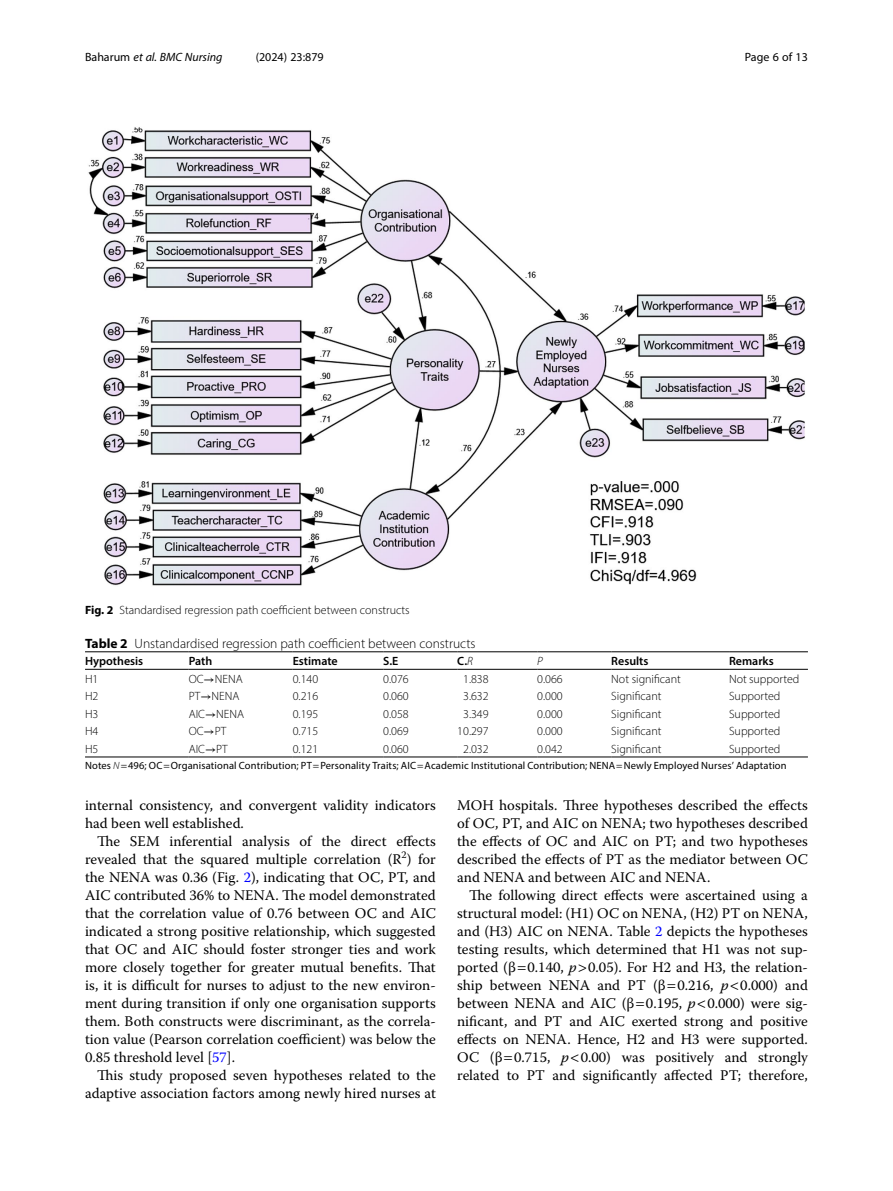
<style>
.page{position:relative;width:893px;height:1191px;background:#fff}
.page>*{position:absolute;margin:0;border:0;box-sizing:border-box;transform-origin:0 0}
.Body_Text_Indent{font:14.7px/18px "Warnock Pro";color:#000;text-align:justify}
.Body_Text{font:14.7px/18px "Warnock Pro";color:#000}
.Table_Caption{font:300 13.5px "Myriad Pro";color:#000}
.Table_Body{font:300 12px "Myriad Pro";color:#000}
.Figure_Caption{font:300 12px "Myriad Pro";color:#000}
.Table_Head{font:600 12px "Myriad Pro";color:#000}
.t1{font:italic 12px "Myriad Pro";color:#000}
.t2{font:12px "Myriad Pro";color:#000}
.Table_Head-2{font:italic 300 12px "Myriad Pro";color:#000}
.Table_Footnote{font:10.5px "Myriad Pro";letter-spacing:.01em;color:#000}
.s1{font-style:normal}
.s2{font-weight:700}
.s3{font-weight:300;font-style:italic}
.s4{font-family:"STIX";font-weight:400}
.s5{color:#00f}
.s6{font-style:italic}
</style>
<div class="page">
<hr style="left:85px;top:669px;width:104px;height:1px;background:#000">
<hr style="left:189px;top:651px;width:104px;height:1px;background:#000">
<hr style="left:189px;top:669px;width:104px;height:1px;background:#000">
<hr style="left:293px;top:651px;width:90px;height:1px;background:#000">
<hr style="left:293px;top:669px;width:90px;height:1px;background:#000">
<hr style="left:383px;top:651px;width:74px;height:1px;background:#000">
<hr style="left:383px;top:669px;width:74px;height:1px;background:#000">
<hr style="left:457px;top:651px;width:80px;height:1px;background:#000">
<hr style="left:457px;top:669px;width:80px;height:1px;background:#000">
<hr style="left:537px;top:651px;width:74px;height:1px;background:#000">
<hr style="left:537px;top:669px;width:74px;height:1px;background:#000">
<hr style="left:611px;top:651px;width:118px;height:1px;background:#000">
<hr style="left:611px;top:669px;width:118px;height:1px;background:#000">
<hr style="left:729px;top:651px;width:79px;height:1px;background:#000">
<hr style="left:729px;top:669px;width:79px;height:1px;background:#000">
<hr style="left:189px;top:756px;width:104px;height:1px;background:#000">
<hr style="left:293px;top:756px;width:90px;height:1px;background:#000">
<hr style="left:383px;top:756px;width:74px;height:1px;background:#000">
<hr style="left:457px;top:756px;width:80px;height:1px;background:#000">
<hr style="left:537px;top:756px;width:74px;height:1px;background:#000">
<hr style="left:611px;top:756px;width:118px;height:1px;background:#000">
<hr style="left:729px;top:756px;width:79px;height:1px;background:#000">
<hr style="left:85px;top:756px;width:104px;height:1px;background:#000">
<hr style="left:85px;top:651px;width:104px;height:1px;background:#000">
<img style="left:88px;top:127px;width:717px;height:459px">
<p class="t1" style="left:85px;top:50px;width:139px"><span class="s1">Baharum</span> et al. BMC Nursing</p>
<p class="t2" style="left:256px;top:50px;width:70px">(2024) 23:879</p>
<p class="t2" style="left:745px;top:50px;width:65px">Page 6 of 13</p>
<p class="Figure_Caption" style="left:85px;top:602px;width:326px"><span class="s2">Fig. 2</span> Standardised regression path coefficient between constructs</p>
<p class="Table_Caption" style="left:85px;top:635px;width:392px"><span class="s2">Table 2</span> Unstandardised regression path coefficient between constructs</p>
<p class="Table_Head" style="left:85px;top:653px;width:60px">Hypothesis</p>
<p class="Table_Head" style="left:189px;top:653px;width:25px">Path</p>
<p class="Table_Head" style="left:293px;top:653px;width:47px">Estimate</p>
<p class="Table_Head" style="left:383px;top:653px;width:17px">S.E</p>
<p class="Table_Head" style="left:457px;top:653px;width:17px">C.<span class="s3">R</span></p>
<p class="Table_Head-2" style="left:537px;top:654px;width:7px">P</p>
<p class="Table_Head" style="left:611px;top:653px;width:39px">Results</p>
<p class="Table_Head" style="left:729px;top:653px;width:46px">Remarks</p>
<p class="Table_Body" style="left:85px;top:671px;width:15px">H1</p>
<p class="Table_Body" style="left:189px;top:671px;width:55px">OC<span class="s4">→</span>NENA</p>
<p class="Table_Body" style="left:293px;top:671px;width:27px">0.140</p>
<p class="Table_Body" style="left:383px;top:671px;width:27px">0.076</p>
<p class="Table_Body" style="left:463px;top:671px;width:27px">1.838</p>
<p class="Table_Body" style="left:537px;top:671px;width:27px">0.066</p>
<p class="Table_Body" style="left:611px;top:671px;width:71px">Not significant</p>
<p class="Table_Body" style="left:729px;top:671px;width:72px">Not supported</p>
<p class="Table_Body" style="left:85px;top:689px;width:15px">H2</p>
<p class="Table_Body" style="left:189px;top:689px;width:52px">PT<span class="s4">→</span>NENA</p>
<p class="Table_Body" style="left:293px;top:689px;width:27px">0.216</p>
<p class="Table_Body" style="left:383px;top:689px;width:27px">0.060</p>
<p class="Table_Body" style="left:463px;top:689px;width:27px">3.632</p>
<p class="Table_Body" style="left:537px;top:689px;width:27px">0.000</p>
<p class="Table_Body" style="left:611px;top:689px;width:52px">Significant</p>
<p class="Table_Body" style="left:729px;top:689px;width:53px">Supported</p>
<p class="Table_Body" style="left:85px;top:706px;width:15px">H3</p>
<p class="Table_Body" style="left:189px;top:706px;width:57px">AIC<span class="s4">→</span>NENA</p>
<p class="Table_Body" style="left:293px;top:706px;width:27px">0.195</p>
<p class="Table_Body" style="left:383px;top:706px;width:27px">0.058</p>
<p class="Table_Body" style="left:463px;top:706px;width:27px">3.349</p>
<p class="Table_Body" style="left:537px;top:706px;width:27px">0.000</p>
<p class="Table_Body" style="left:611px;top:706px;width:52px">Significant</p>
<p class="Table_Body" style="left:729px;top:706px;width:53px">Supported</p>
<p class="Table_Body" style="left:85px;top:724px;width:15px">H4</p>
<p class="Table_Body" style="left:189px;top:724px;width:39px">OC<span class="s4">→</span>PT</p>
<p class="Table_Body" style="left:293px;top:724px;width:27px">0.715</p>
<p class="Table_Body" style="left:383px;top:724px;width:27px">0.069</p>
<p class="Table_Body" style="left:457px;top:724px;width:33px">10.297</p>
<p class="Table_Body" style="left:537px;top:724px;width:27px">0.000</p>
<p class="Table_Body" style="left:611px;top:724px;width:52px">Significant</p>
<p class="Table_Body" style="left:729px;top:724px;width:53px">Supported</p>
<p class="Table_Body" style="left:85px;top:741px;width:15px">H5</p>
<p class="Table_Body" style="left:189px;top:741px;width:41px">AIC<span class="s4">→</span>PT</p>
<p class="Table_Body" style="left:293px;top:741px;width:27px">0.121</p>
<p class="Table_Body" style="left:383px;top:741px;width:27px">0.060</p>
<p class="Table_Body" style="left:463px;top:741px;width:27px">2.032</p>
<p class="Table_Body" style="left:537px;top:741px;width:27px">0.042</p>
<p class="Table_Body" style="left:611px;top:741px;width:52px">Significant</p>
<p class="Table_Body" style="left:729px;top:741px;width:53px">Supported</p>
<p class="Table_Footnote" style="left:85px;top:759px;width:703px">Notes <span class="s3">N</span> 496; OC Organisational Contribution; PT Personality Traits; AIC Academic Institutional Contribution; NENA Newly Employed Nurses’ Adaptation</p>
<p class="Body_Text" style="left:85px;top:796px;width:352px">internal consistency, and convergent validity indicators had been well established.</p>
<p class="Body_Text_Indent" style="left:85px;top:832px;width:352px;text-indent:12px">The SEM inferential analysis of the direct effects revealed that the squared multiple correlation (R<sup>2</sup>) for the NENA was 0.36 (Fig. <span class="s5">2</span>), indicating that OC, PT, and AIC contributed 36% to NENA. The model demonstrated that the correlation value of 0.76 between OC and AIC indicated a strong positive relationship, which suggested that OC and AIC should foster stronger ties and work more closely together for greater mutual benefits. That is, it is difficult for nurses to adjust to the new environ&shy;ment during transition if only one organisation supports them. Both constructs were discriminant, as the correla&shy;tion value (Pearson correlation coefficient) was below the 0.85 threshold level [<span class="s5">57</span>].</p>
<p class="Body_Text_Indent" style="left:85px;top:1066px;width:352px;text-align:right">This study proposed seven hypotheses related to the adaptive association factors among newly hired nurses at</p>
<p class="Body_Text_Indent" style="left:457px;top:796px;width:352px">MOH hospitals. Three hypotheses described the effects of OC, PT, and AIC on NENA; two hypotheses described the effects of OC and AIC on PT; and two hypotheses described the effects of PT as the mediator between OC and NENA and between AIC and NENA.</p>
<p class="Body_Text_Indent" style="left:457px;top:886px;width:352px;text-indent:12px">The following direct effects were ascertained using a structural model: (H1) OC on NENA, (H2) PT on NENA, and (H3) AIC on NENA. Table <span class="s5">2</span> depicts the hypotheses testing results, which determined that H1 was not sup&shy;ported (β 0.140, <span class="s6">p</span> 0.05). For H2 and H3, the relation&shy;ship between NENA and PT (β 0.216, <span class="s6">p</span> 0.000) and between NENA and AIC (β 0.195, <span class="s6">p</span> 0.000) were sig&shy;nificant, and PT and AIC exerted strong and positive effects on NENA. Hence, H2 and H3 were supported.<br>OC (β 0.715, <span class="s6">p</span> 0.00) was positively and strongly related to PT and significantly affected PT; therefore,</p>
</div>
